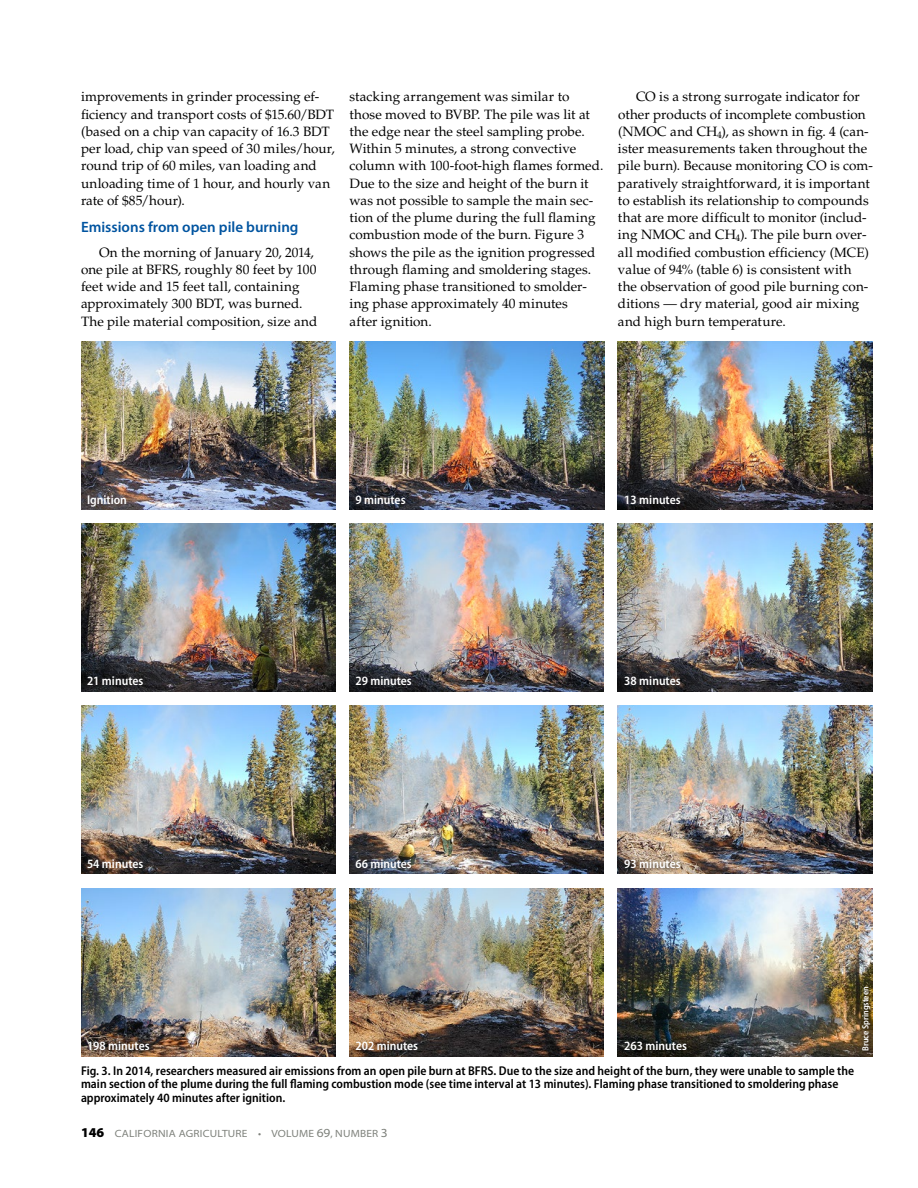
<style>
.page{position:relative;width:918px;height:1188px;background:#fff}
.page>*{position:absolute;margin:0;border:0;box-sizing:border-box;transform-origin:0 0}
.t1{font:600 15px "Myriad Pro";color:#0054a0}
.t2{font:13.5px/17.2px "Palatino LT Std";letter-spacing:.005em;color:#000}
.t3{font:600 semi-condensed 12.75px/13.5px "Myriad Pro";color:#000}
.t4{font:600 semi-condensed 12.75px "Myriad Pro";color:#fff}
.t5{font:semi-expanded 10.5px "Myriad Pro";letter-spacing:.02em;color:#7e817b}
.t6{font:600 semi-condensed 9px "Myriad Pro";color:#fff}
.s1{font-weight:900;font-stretch:normal;font-size:13.5px;color:#000}
.s2{font-size:12.3px}
</style>
<div class="page">
<img style="left:81px;top:342px;width:255px;height:168px">
<img style="left:349px;top:342px;width:255px;height:168px">
<img style="left:618px;top:342px;width:255px;height:168px">
<img style="left:81px;top:523px;width:254px;height:168px">
<img style="left:349px;top:523px;width:255px;height:168px">
<img style="left:618px;top:523px;width:255px;height:168px">
<img style="left:81px;top:706px;width:254px;height:168px">
<img style="left:349px;top:706px;width:255px;height:168px">
<img style="left:618px;top:706px;width:255px;height:168px">
<img style="left:81px;top:888px;width:254px;height:168px">
<img style="left:349px;top:888px;width:255px;height:168px">
<img style="left:618px;top:888px;width:255px;height:168px">
<div style="left:85px;top:1039px;width:70px;height:18px;background:#000;opacity:.75"></div>
<div style="left:622px;top:856px;width:64px;height:18px;background:#000;opacity:.75"></div>
<div style="left:862px;top:987px;width:11px;height:66px;background:#000;opacity:.45"></div>
<p class="t2" style="left:81px;top:88px;width:255px">improvements in grinder processing ef&shy;ficiency and transport costs of $15.60/BDT (based on a chip van capacity of 16.3 BDT per load, chip van speed of 30 miles/hour, round trip of 60 miles, van loading and unloading time of 1 hour, and hourly van rate of $85/hour).</p>
<p class="t1" style="left:81px;top:217px;width:219px">Emissions from open pile burning</p>
<p class="t2" style="left:81px;top:244px;width:238px;text-indent:18px">On the morning of January 20, 2014, one pile at BFRS, roughly 80 feet by 100 feet wide and 15 feet tall, containing approximately 300 BDT, was burned.<br>The pile material composition, size and</p>
<p class="t2" style="left:350px;top:88px;width:255px">stacking arrangement was similar to those moved to BVBP. The pile was lit at the edge near the steel sampling probe.<br>Within 5 minutes, a strong convective column with 100-foot-high flames formed.<br>Due to the size and height of the burn it was not possible to sample the main sec&shy;tion of the plume during the full flaming combustion mode of the burn. Figure 3 shows the pile as the ignition progressed through flaming and smoldering stages.<br>Flaming phase transitioned to smolder&shy;ing phase approximately 40 minutes<br>after ignition.</p>
<p class="t2" style="left:618px;top:88px;width:257px;text-indent:18px">CO is a strong surrogate indicator for other products of incomplete combustion (NMOC and CH<sub>4</sub>), as shown in fig. 4 (can&shy;ister measurements taken throughout the pile burn). Because monitoring CO is com&shy;paratively straightforward, it is important to establish its relationship to compounds that are more difficult to monitor (includ&shy;ing NMOC and CH<sub>4</sub>). The pile burn over&shy;all modified combustion efficiency (MCE) value of 94% (table 6) is consistent with the observation of good pile burning con&shy;ditions — dry material, good air mixing and high burn temperature.</p>
<p class="t4" style="left:87px;top:491px;width:42px">Ignition</p>
<p class="t4" style="left:355px;top:491px;width:52px">9 minutes</p>
<p class="t4" style="left:624px;top:491px;width:58px">13 minutes</p>
<p class="t4" style="left:87px;top:673px;width:58px">21 minutes</p>
<p class="t4" style="left:355px;top:673px;width:58px">29 minutes</p>
<p class="t4" style="left:624px;top:673px;width:58px">38 minutes</p>
<p class="t4" style="left:87px;top:855px;width:58px">54 minutes</p>
<p class="t4" style="left:355px;top:855px;width:58px">66 minutes</p>
<p class="t4" style="left:624px;top:855px;width:58px">93 minutes</p>
<p class="t4" style="left:87px;top:1038px;width:64px">198 minutes</p>
<p class="t4" style="left:355px;top:1038px;width:64px">202 minutes</p>
<p class="t4" style="left:624px;top:1038px;width:64px">263 minutes</p>
<p class="t3" style="left:81px;top:1064px;width:775px">Fig. 3. In 2014, researchers measured air emissions from an open pile burn at BFRS. Due to the size and height of the burn, they were unable to sample the main section of the plume during the full flaming combustion mode (see time interval at 13 minutes). Flaming phase transitioned to smoldering phase approximately 40 minutes after ignition.</p>
<p class="t6" style="left:860px;top:1051px;width:66px;rotate:-90deg">Bruce Springsteen</p>
<p class="t5" style="left:81px;top:1127px;width:308px"><span class="s1">146</span> CALIFORNIA AGRICULTURE • VOLUME <span class="s2">69</span>, NUMBER <span class="s2">3</span></p>
</div>
